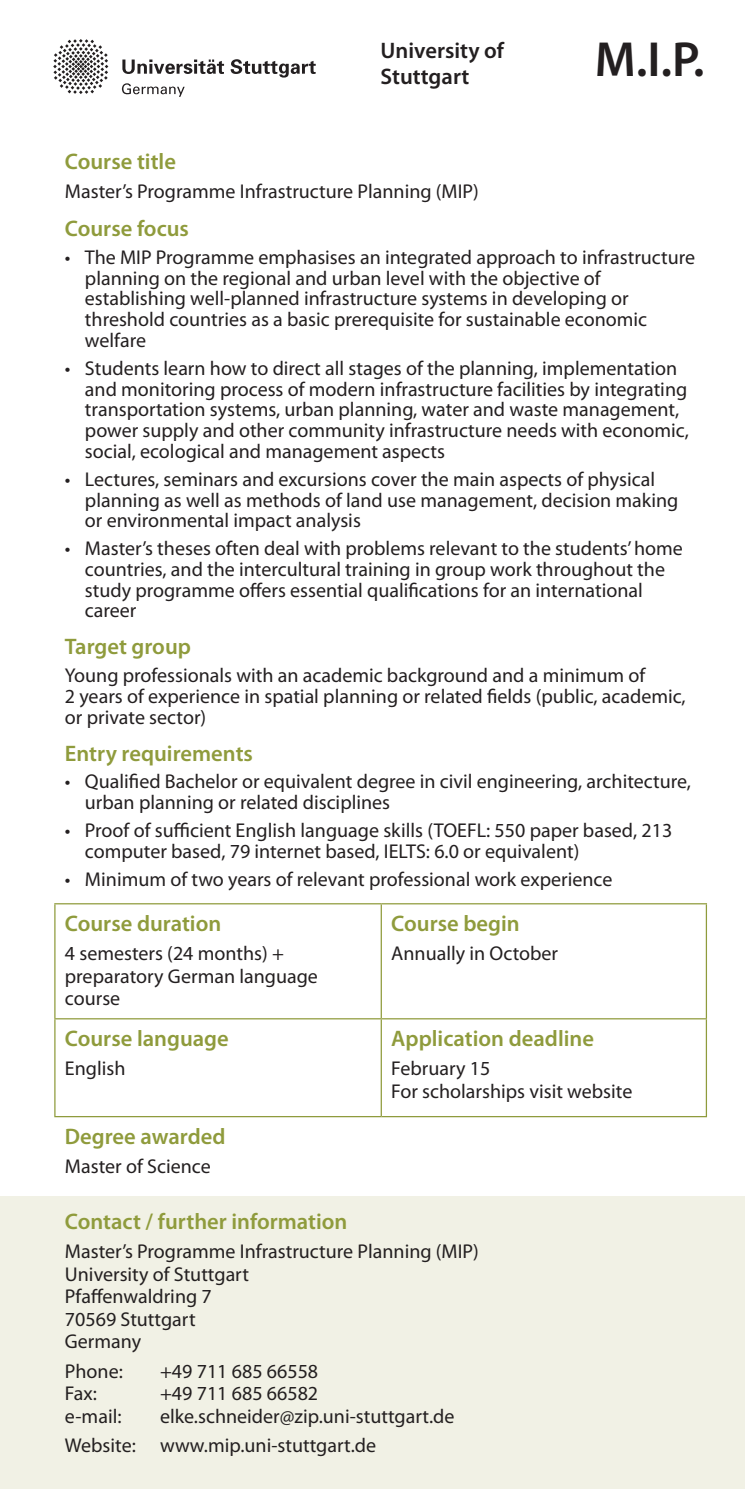
<style>
.page{position:relative;width:745px;height:1489px;background:#fff}
.page>*{position:absolute;margin:0;border:0;box-sizing:border-box;transform-origin:0 0}
.t1{font:600 49.5px "Myriad Pro";color:#231f20}
.t2{font:600 22.5px "Myriad Pro";color:#8f9b3c}
.t3{font:600 22.5px/26.2px "Myriad Pro";color:#231f20}
.t4{font:20px/20.8px "Myriad Pro";color:#231f20}
</style>
<div class="page">
<div style="left:0;top:1196px;width:744px;height:292px;background:#f1f1e5"></div>
<svg style="left:53px;top:39px;width:55px;height:55px"></svg>
<svg style="left:122px;top:83px;width:62px;height:14px"></svg>
<svg style="left:122px;top:59px;width:102px;height:15px"></svg>
<svg style="left:230px;top:59px;width:85px;height:19px"></svg>
<hr style="left:54px;top:904px;width:1px;height:114px;background:#8f9b3c">
<hr style="left:54px;top:903px;width:327px;height:1px;background:#8f9b3c">
<hr style="left:380px;top:904px;width:1px;height:114px;background:#8f9b3c">
<hr style="left:381px;top:903px;width:325px;height:1px;background:#8f9b3c">
<hr style="left:705px;top:904px;width:1px;height:114px;background:#8f9b3c">
<hr style="left:54px;top:1019px;width:1px;height:96px;background:#8f9b3c">
<hr style="left:54px;top:1018px;width:327px;height:1px;background:#8f9b3c">
<hr style="left:380px;top:1019px;width:1px;height:96px;background:#8f9b3c">
<hr style="left:381px;top:1018px;width:325px;height:1px;background:#8f9b3c">
<hr style="left:705px;top:1019px;width:1px;height:96px;background:#8f9b3c">
<hr style="left:54px;top:1115px;width:327px;height:2px;background:#8f9b3c">
<hr style="left:381px;top:1115px;width:325px;height:2px;background:#8f9b3c">
<p class="t3" style="left:380px;top:36px;width:125px">University of<br>Stuttgart</p>
<h1 class="t1" style="left:594px;top:28px;width:111px">M.I.P.</h1>
<p class="t2" style="left:65px;top:147px;width:112px">Course title</p>
<p class="t4" style="left:65px;top:181px;width:415px">Master’s Programme Infrastructure Planning (MIP)</p>
<p class="t2" style="left:65px;top:214px;width:125px">Course focus</p>
<p class="t4" style="left:85px;top:246px;width:611px;text-indent:-20px">• The MIP Programme emphasises an integrated approach to infrastructure planning on the regional and urban level with the objective of establishing well-planned infrastructure systems in developing or threshold countries as a basic prerequisite for sustainable economic welfare</p>
<p class="t4" style="left:85px;top:357px;width:605px;text-indent:-20px">• Students learn how to direct all stages of the planning, implementation and monitoring process of modern infrastructure facilities by integrating transportation systems, urban planning, water and waste management, power supply and other community infrastructure needs with economic, social, ecological and management aspects</p>
<p class="t4" style="left:85px;top:468px;width:594px;text-indent:-20px">• Lectures, seminars and excursions cover the main aspects of physical planning as well as methods of land use management, decision making or environmental impact analysis</p>
<p class="t4" style="left:85px;top:537px;width:599px;text-indent:-20px">• Master’s theses often deal with problems relevant to the students’ home countries, and the intercultural training in group work throughout the study programme offers essential qualifications for an international career</p>
<p class="t2" style="left:65px;top:632px;width:127px">Target group</p>
<p class="t4" style="left:65px;top:664px;width:622px">Young professionals with an academic background and a minimum of<br>2 years of experience in spatial planning or related fields (public, academic, or private sector)</p>
<p class="t2" style="left:65px;top:738px;width:189px">Entry requirements</p>
<p class="t4" style="left:85px;top:771px;width:607px;text-indent:-20px">• Qualified Bachelor or equivalent degree in civil engineering, architecture, urban planning or related disciplines</p>
<p class="t4" style="left:85px;top:819px;width:588px;text-indent:-20px">• Proof of sufficient English language skills (TOEFL: 550 paper based, 213 computer based, 79 internet based, IELTS: 6.0 or equivalent)</p>
<p class="t4" style="left:65px;top:868px;width:548px">• Minimum of two years of relevant professional work experience</p>
<p class="t2" style="left:65px;top:908px;width:158px">Course duration</p>
<p class="t4" style="left:65px;top:942px;width:254px;line-height:22.5px">4 semesters (24 months) + preparatory German language course</p>
<p class="t2" style="left:391px;top:908px;width:130px">Course begin</p>
<p class="t4" style="left:391px;top:942px;width:168px">Annually in October</p>
<p class="t2" style="left:65px;top:1023px;width:165px">Course language</p>
<p class="t4" style="left:65px;top:1057px;width:62px">English</p>
<p class="t2" style="left:391px;top:1023px;width:204px">Application deadline</p>
<p class="t4" style="left:391px;top:1056px;width:242px;line-height:22.5px">February 15<br>For scholarships visit website</p>
<p class="t2" style="left:65px;top:1121px;width:162px">Degree awarded</p>
<p class="t4" style="left:65px;top:1155px;width:147px">Master of Science</p>
<p class="t2" style="left:65px;top:1206px;width:284px">Contact / further information</p>
<p class="t4" style="left:65px;top:1239px;width:415px;line-height:22.5px">Master’s Programme Infrastructure Planning (MIP)<br>University of Stuttgart<br>Pfaffenwaldring 7<br>70569 Stuttgart<br>Germany</p>
<p class="t4" style="left:65px;top:1360px;width:59px">Phone:</p>
<p class="t4" style="left:160px;top:1360px;width:160px">+49 711 685 66558</p>
<p class="t4" style="left:65px;top:1382px;width:33px">Fax:</p>
<p class="t4" style="left:160px;top:1382px;width:160px">+49 711 685 66582</p>
<p class="t4" style="left:65px;top:1405px;width:58px">e-mail:</p>
<p class="t4" style="left:65px;top:1400px;width:391px;line-height:29.5px;text-indent:95px">elke.schneider@zip.uni-stuttgart.de<br>Website: www.mip.uni-stuttgart.de</p>
</div>
